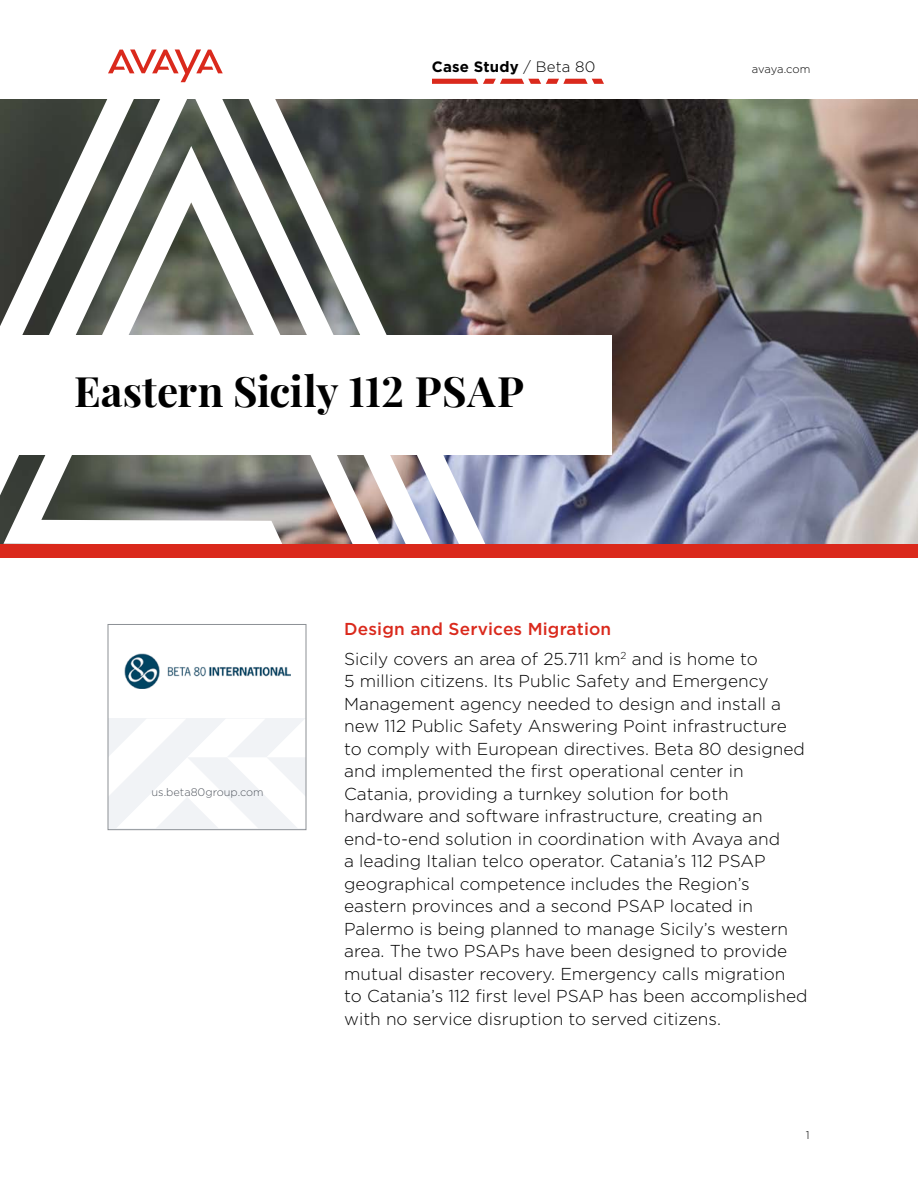
<style>
.page{position:relative;width:918px;height:1188px;background:#fff}
.page>*{position:absolute;margin:0;border:0;box-sizing:border-box;transform-origin:0 0}
.Headline_1_Bold_Left{font:700 42px "Playfair Display";letter-spacing:.005em;color:#000}
.Intro_Paragraph_Body{font:300 17.25px/22.5px "Gotham";color:#000}
.Subhead_1_Red_11_5_1{font:500 17.25px "Gotham";letter-spacing:.01em;color:#da291c}
.Header_copy{font:700 15px "Gotham";letter-spacing:.01em;color:#000}
.Header_copy-2{font:300 11.25px "Gotham";letter-spacing:-.01em;color:#000}
.Footer__page_number{font:300 11.25px "Gotham";color:#000}
.Partner_URL_address{font:300 10.95px "Gotham";color:#535860}
.s1{font-weight:300}
</style>
<div class="page">
<svg style="left:432px;top:79px;width:172px;height:5px"></svg>
<svg style="left:110px;top:719px;width:194px;height:109px"></svg>
<div style="left:108px;top:624px;width:198px;height:206px;border:1px solid #8c9095"></div>
<img style="left:486px;top:99px;width:432px;height:445px">
<svg style="left:0;top:99px;width:249px;height:445px"></svg>
<svg style="left:3px;top:146px;width:246px;height:398px"></svg>
<svg style="left:0;top:99px;width:134px;height:236px"></svg>
<img style="left:249px;top:99px;width:237px;height:445px">
<svg style="left:108px;top:49px;width:115px;height:33px"></svg>
<div style="left:0;top:335px;width:612px;height:119px;background:#fff"></div>
<div style="left:0;top:545px;width:918px;height:13px;background:#da291c"></div>
<img style="left:124px;top:653px;width:167px;height:35px">
<p class="Header_copy" style="left:432px;top:58px;width:165px">Case Study <span class="s1">/ Beta 80</span></p>
<p class="Headline_1_Bold_Left" style="left:74px;top:358px;width:451px">Eastern Sicily 112 PSAP</p>
<p class="Header_copy-2" style="left:752px;top:63px;width:60px">avaya.com</p>
<p class="Partner_URL_address" style="left:152px;top:786px;width:114px">us.beta80group.com</p>
<p class="Subhead_1_Red_11_5_1" style="left:344px;top:619px;width:269px">Design and Services Migration</p>
<p class="Intro_Paragraph_Body" style="left:344px;top:647px;width:465px">Sicily covers an area of 25.711 km<sup>2</sup> and is home to<br>5 million citizens. Its Public Safety and Emergency Management agency needed to design and install a new 112 Public Safety Answering Point infrastructure to comply with European directives. Beta 80 designed and implemented the first operational center in Catania, providing a turnkey solution for both hardware and software infrastructure, creating an end-to-end solution in coordination with Avaya and<br>a leading Italian telco operator. Catania’s 112 PSAP geographical competence includes the Region’s eastern provinces and a second PSAP located in Palermo is being planned to manage Sicily’s western area. The two PSAPs have been designed to provide mutual disaster recovery. Emergency calls migration<br>to Catania’s 112 first level PSAP has been accomplished with no service disruption to served citizens.</p>
<p class="Footer__page_number" style="left:806px;top:1129px;width:5px">1</p>
</div>
